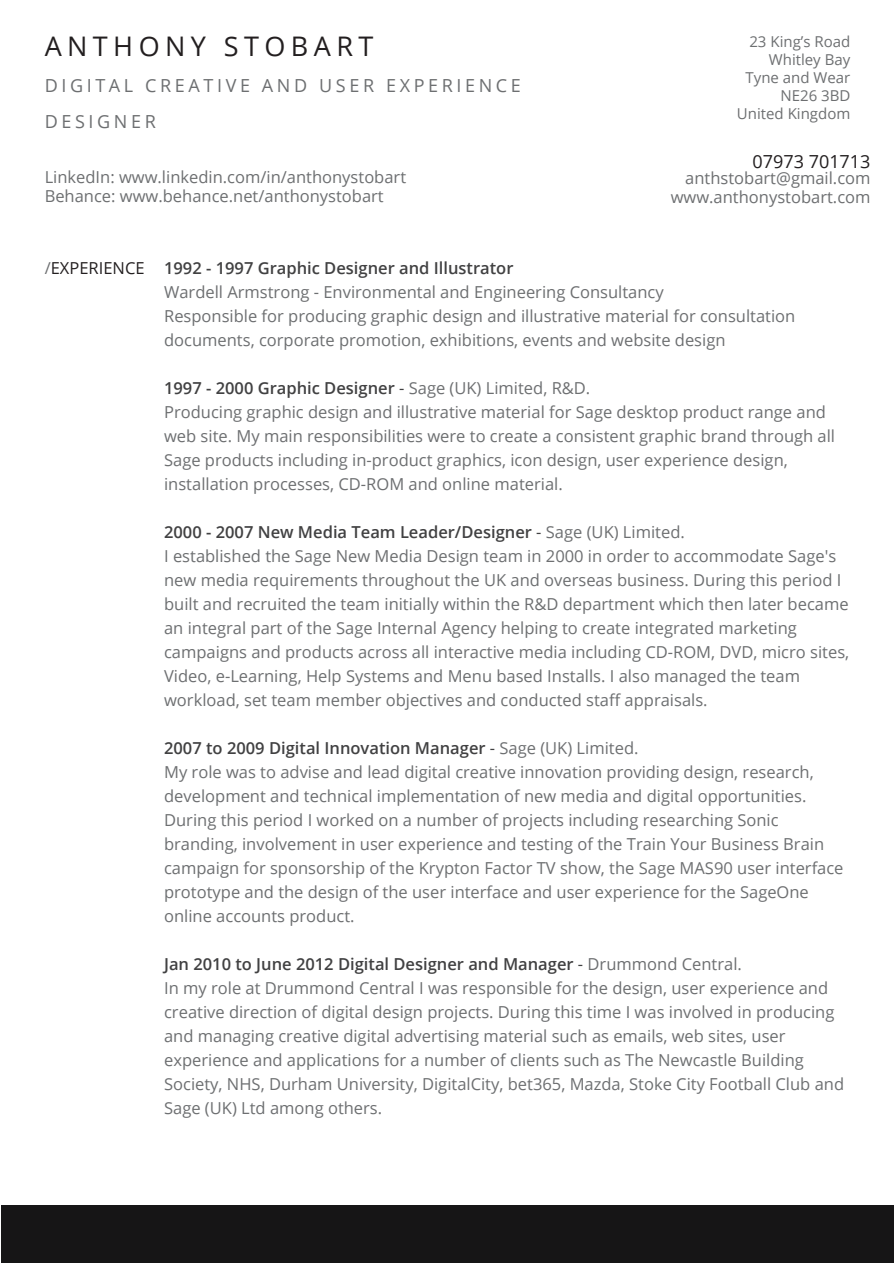
<style>
.page{position:relative;width:894px;height:1263px;background:#fff}
.page>*{position:absolute;margin:0;border:0;box-sizing:border-box;transform-origin:0 0}
.t1{font:27px "Open Sans";letter-spacing:.2em;color:#231f20}
.t2{font:18px/36px "Open Sans";letter-spacing:.2em;color:#6d6f71}
.t3{font:18px "Open Sans";color:#231f20}
.t4{font:16.5px/24px "Open Sans";color:#6d6f71}
.t5{font:600 16.5px "Open Sans";color:#414142}
.t6{font:16.5px "Open Sans";color:#231f20}
.t7{font:15px/18px "Open Sans";color:#6d6f71;text-align:right}
.s1{color:#6d6f71}
.s2{font-weight:600;color:#414142}
.s3{color:#414142}
</style>
<div class="page">
<div style="left:1px;top:1205px;width:892px;height:58px;background:#161516"></div>
<h1 class="t1" style="left:45px;top:35px;width:330px">ANTHONY STOBART</h1>
<p class="t2" style="left:45px;top:69px;width:477px">DIGITAL CREATIVE AND USER EXPERIENCE<br>DESIGNER</p>
<p class="t4" style="left:45px;top:168px;width:363px;line-height:19.8px">LinkedIn: www.linkedin.com/in/anthonystobart<br>Behance: www.behance.net/anthonystobart</p>
<p class="t7" style="left:736px;top:34px;width:115px">23 King’s Road<br>Whitley Bay<br>Tyne and Wear<br>NE26 3BD<br>United Kingdom</p>
<p class="t3" style="left:752px;top:154px;width:119px">07973 701713</p>
<p class="t4" style="left:670px;top:170px;width:201px;line-height:19.5px;text-align:right">anthstobart@gmail.com www.anthonystobart.com</p>
<p class="t6" style="left:45px;top:261px;width:101px"><span class="s1">/</span>EXPERIENCE</p>
<p class="t5" style="left:164px;top:261px;width:351px">1992 - 1997 Graphic Designer and Illustrator</p>
<p class="t4" style="left:164px;top:282px;width:632px">Wardell Armstrong - Environmental and Engineering Consultancy<br>Responsible for producing graphic design and illustrative material for consultation documents, corporate promotion, exhibitions, events and website design</p>
<p class="t4" style="left:164px;top:378px;width:672px"><span class="s2">1997 - 2000 Graphic Designer</span> <span class="s3">-</span> Sage (UK) Limited, R&amp;D.<br>Producing graphic design and illustrative material for Sage desktop product range and web site. My main responsibilities were to create a consistent graphic brand through all Sage products including in-product graphics, icon design, user experience design, installation processes, CD-ROM and online material.</p>
<p class="t4" style="left:164px;top:522px;width:686px"><span class="s2">2000 - 2007 New Media Team Leader/Designer</span> <span class="s3">-</span> Sage (UK) Limited.<br>I established the Sage New Media Design team in 2000 in order to accommodate Sage's new media requirements throughout the UK and overseas business. During this period I built and recruited the team initially within the R&amp;D department which then later became an integral part of the Sage Internal Agency helping to create integrated marketing campaigns and products across all interactive media including CD-ROM, DVD, micro sites, Video, e-Learning, Help Systems and Menu based Installs. I also managed the team workload, set team member objectives and conducted staff appraisals.</p>
<p class="t4" style="left:164px;top:738px;width:680px"><span class="s2">2007 to 2009 Digital Innovation Manager</span> <span class="s3">-</span> Sage (UK) Limited.<br>My role was to advise and lead digital creative innovation providing design, research, development and technical implementation of new media and digital opportunities.<br>During this period I worked on a number of projects including researching Sonic branding, involvement in user experience and testing of the Train Your Business Brain campaign for sponsorship of the Krypton Factor TV show, the Sage MAS90 user interface prototype and the design of the user interface and user experience for the SageOne online accounts product.</p>
<p class="t4" style="left:164px;top:954px;width:681px"><span class="s2">Jan 2010 to June 2012 Digital Designer and Manager</span> <span class="s3">-</span> Drummond Central.<br>In my role at Drummond Central I was responsible for the design, user experience and creative direction of digital design projects. During this time I was involved in producing and managing creative digital advertising material such as emails, web sites, user experience and applications for a number of clients such as The Newcastle Building Society, NHS, Durham University, DigitalCity, bet365, Mazda, Stoke City Football Club and Sage (UK) Ltd among others.</p>
</div>
